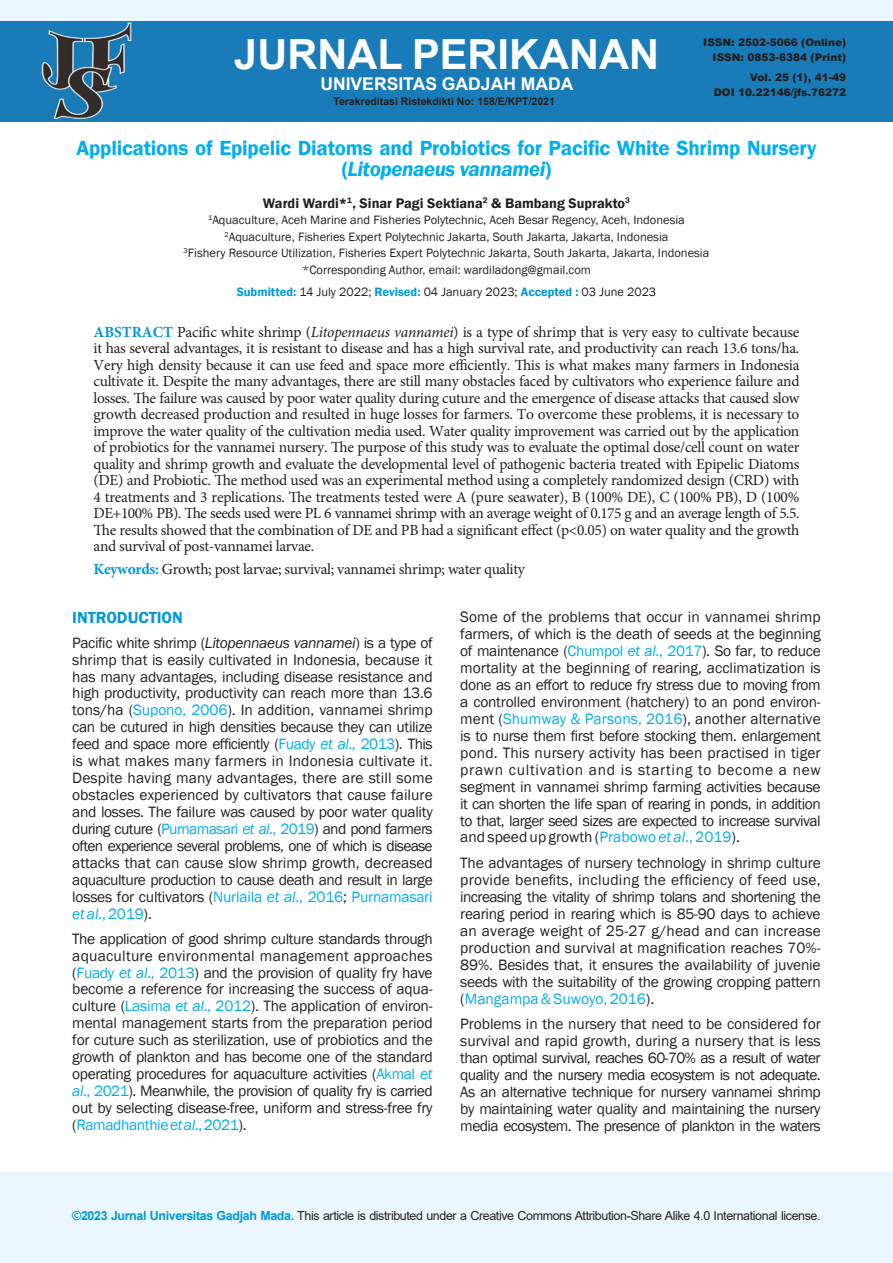
<style>
.page{position:relative;width:893px;height:1263px;background:#fff}
.page>*{position:absolute;margin:0;border:0;box-sizing:border-box;transform-origin:0 0}
.t1{font:700 41.55px "Arial";color:#fff}
.Judul_Indo{font:600 21px/21px "Franklin Gothic";letter-spacing:-.01em;color:#00aeef;text-align:center}
.t2{font:700 17.55px "Arial";color:#fff}
.BAB{font:600 16.5px "Franklin Gothic";color:#0097db}
.Isi{font:15.45px/17px "Franklin Gothic";letter-spacing:-.015em;color:#231f20;text-align:justify}
.Abstrak{font:15.45px/16.5px "Minion Pro";letter-spacing:-.02em;color:#231f20;text-align:justify}
.Isi-2{font:15.45px "Franklin Gothic";letter-spacing:-.035em;color:#231f20}
.Isi-3{font:15.45px/17px "Franklin Gothic";letter-spacing:.01em;color:#231f20}
.Isi-4{font:15.45px "Franklin Gothic";letter-spacing:.045em;color:#231f20}
.Isi-5{font:15.45px "Franklin Gothic";color:#00aeef}
.Penulis{font:600 14.25px "Franklin Gothic";color:#231f20}
.Corresponding{font:12.45px "Franklin Gothic";color:#231f20}
.t3{font:12.45px "Arial";letter-spacing:-.03em;color:#231f20}
.ISSN{font:900 10.5px "Arial";color:#231f20}
.t4{font:700 10.5px "Arial";color:#231f20}
.s1{font-style:italic}
.s2{font-weight:600;color:#0097db}
.s3{font-weight:700;color:#0097db}
.s4{color:#00aeef}
.s5{font-style:italic;color:#00aeef}
.s6{color:#231f20}
</style>
<div class="page">
<div style="left:0;top:0;width:893px;height:122px;background:#ebf7fe"></div>
<div style="left:0;top:21px;width:893px;height:101px;background:#197cb9"></div>
<img style="left:41px;top:22px;width:94px;height:97px">
<div style="left:0;top:1173px;width:893px;height:90px;background:#ebf7fe"></div>
<h1 class="t1" style="left:234px;top:25px;width:426px">JURNAL PERIKANAN</h1>
<p class="t2" style="left:320px;top:72px;width:255px">UNIVERSITAS GADJAH MADA</p>
<p class="t4" style="left:333px;top:94px;width:223px">Terakreditasi Ristekdikti No: 158/E/KPT/2021</p>
<p class="ISSN" style="left:703px;top:34px;width:144px">ISSN: 2502-5066 (Online)</p>
<p class="ISSN" style="left:713px;top:49px;width:135px">ISSN: 0853-6384 (Print)</p>
<p class="ISSN" style="left:750px;top:69px;width:98px">Vol. 25 (1), 41-49</p>
<p class="ISSN" style="left:714px;top:84px;width:134px">DOI 10.22146/jfs.76272</p>
<p class="Judul_Indo" style="left:77px;top:138px;width:741px">Applications of Epipelic Diatoms and Probiotics for Pacific White Shrimp Nursery (<span class="s1">Litopenaeus vannamei</span>)</p>
<p class="Penulis" style="left:263px;top:194px;width:369px">Wardi Wardi*<sup>1</sup>, Sinar Pagi Sektiana<sup>2</sup> &amp; Bambang Suprakto<sup>3</sup></p>
<p class="Corresponding" style="left:208px;top:212px;width:478px"><sup>1</sup>Aquaculture, Aceh Marine and Fisheries Polytechnic, Aceh Besar Regency, Aceh, Indonesia</p>
<p class="Corresponding" style="left:225px;top:229px;width:445px"><sup>2</sup>Aquaculture, Fisheries Expert Polytechnic Jakarta, South Jakarta, Jakarta, Indonesia</p>
<p class="Corresponding" style="left:184px;top:245px;width:527px"><sup>3</sup>Fishery Resource Utilization, Fisheries Expert Polytechnic Jakarta, South Jakarta, Jakarta, Indonesia</p>
<p class="Corresponding" style="left:302px;top:262px;width:290px">*Corresponding Author, email: wardiladong@gmail.com</p>
<p class="Corresponding" style="left:237px;top:284px;width:421px"><span class="s2">Submitted:</span> 14 July 2022; <span class="s2">Revised:</span> 04 January 2023; <span class="s2">Accepted :</span> 03 June 2023</p>
<p class="Abstrak" style="left:94px;top:323px;width:707px"><span class="s3">ABSTRACT</span> Pacific white shrimp (<span class="s1">Litopennaeus vannamei</span>) is a type of shrimp that is very easy to cultivate because it has several advantages, it is resistant to disease and has a high survival rate, and productivity can reach 13.6 tons/ha.<br>Very high density because it can use feed and space more efficiently. This is what makes many farmers in Indonesia cultivate it. Despite the many advantages, there are still many obstacles faced by cultivators who experience failure and losses. The failure was caused by poor water quality during cuture and the emergence of disease attacks that caused slow growth decreased production and resulted in huge losses for farmers. To overcome these problems, it is necessary to improve the water quality of the cultivation media used. Water quality improvement was carried out by the application of probiotics for the vannamei nursery. The purpose of this study was to evaluate the optimal dose/cell count on water quality and shrimp growth and evaluate the developmental level of pathogenic bacteria treated with Epipelic Diatoms (DE) and Probiotic. The method used was an experimental method using a completely randomized design (CRD) with 4 treatments and 3 replications. The treatments tested were A (pure seawater), B (100% DE), C (100% PB), D (100% DE+100% PB). The seeds used were PL 6 vannamei shrimp with an average weight of 0.175 g and an average length of 5.5.<br>The results showed that the combination of DE and PB had a significant effect (p&lt;0.05) on water quality and the growth and survival of post-vannamei larvae.</p>
<p class="Abstrak" style="left:94px;top:560px;width:433px"><span class="s3">Keywords:</span> Growth; post larvae; survival; vannamei shrimp; water quality</p>
<p class="BAB" style="left:72px;top:607px;width:112px">INTRODUCTION</p>
<p class="Isi" style="left:72px;top:634px;width:362px">Pacific white shrimp (<span class="s1">Litopennaeus vannamei</span>) is a type of</p>
<p class="Isi" style="left:72px;top:651px;width:362px">shrimp that is easily cultivated in Indonesia, because it</p>
<p class="Isi" style="left:72px;top:668px;width:362px">has many advantages, including disease resistance and</p>
<p class="Isi" style="left:72px;top:685px;width:362px">high productivity, productivity can reach more than 13.6 tons/ha (<span class="s4">Supono, 2006</span>). In addition, vannamei shrimp can be cutured in high densities because they can utilize</p>
<p class="Isi-3" style="left:72px;top:736px;width:362px">feed and space more efficiently (<span class="s4">Fuady</span> <span class="s5">et al</span><span class="s4">., 2013</span>). This is what makes many farmers in Indonesia cultivate it.</p>
<p class="Isi" style="left:72px;top:770px;width:362px">Despite having many advantages, there are still some obstacles experienced by cultivators that cause failure and losses. The failure was caused by poor water quality during cuture (<span class="s4">Purnamasari</span> <span class="s5">et al</span><span class="s4">., 2019</span>) and pond farmers often experience several problems, one of which is disease attacks that can cause slow shrimp growth, decreased aquaculture production to cause death and result in large losses for cultivators (<span class="s4">Nurlaila</span> <span class="s5">et al</span><span class="s4">., 2016</span>; <span class="s4">Purnamasari</span></p>
<p class="Isi-5" style="left:72px;top:904px;width:81px"><span class="s1">et al</span>., 2019<span class="s6">).</span></p>
<p class="Isi" style="left:72px;top:930px;width:362px">The application of good shrimp culture standards through aquaculture environmental management approaches (<span class="s4">Fuady</span> <span class="s5">et al</span><span class="s4">., 2013</span>) and the provision of quality fry have</p>
<p class="Isi" style="left:72px;top:981px;width:362px">become a reference for increasing the success of aqua-</p>
<p class="Isi" style="left:72px;top:998px;width:362px">culture (<span class="s4">Lasima</span> <span class="s5">et al</span><span class="s4">., 2012</span>). The application of environ&shy;mental management starts from the preparation period for cuture such as sterilization, use of probiotics and the growth of plankton and has become one of the standard operating procedures for aquaculture activities (<span class="s4">Akmal</span> <span class="s5">et al</span><span class="s4">., 2021</span>). Meanwhile, the provision of quality fry is carried out by selecting disease-free, uniform and stress-free fry (<span class="s4">Ramadhanthie</span> <span class="s5">et al</span><span class="s4">., 2021</span>).</p>
<p class="Isi" style="left:460px;top:609px;width:362px">Some of the problems that occur in vannamei shrimp farmers, of which is the death of seeds at the beginning</p>
<p class="Isi" style="left:460px;top:643px;width:362px">of maintenance (<span class="s4">Chumpol</span> <span class="s5">et al</span><span class="s4">., 2017</span>). So far, to reduce mortality at the beginning of rearing, acclimatization is</p>
<p class="Isi" style="left:460px;top:677px;width:362px">done as an effort to reduce fry stress due to moving from</p>
<p class="Isi" style="left:460px;top:694px;width:362px">a controlled environment (hatchery) to an pond environ&shy;ment (<span class="s4">Shumway &amp; Parsons, 2016</span>), another alternative is to nurse them first before stocking them. enlargement pond. This nursery activity has been practised in tiger</p>
<p class="Isi-4" style="left:460px;top:760px;width:362px">prawn cultivation and is starting to become a new</p>
<p class="Isi" style="left:460px;top:778px;width:362px">segment in vannamei shrimp farming activities because</p>
<p class="Isi-2" style="left:460px;top:794px;width:362px">it can shorten the life span of rearing in ponds, in addition</p>
<p class="Isi-2" style="left:460px;top:811px;width:362px">to that, larger seed sizes are expected to increase survival</p>
<p class="Isi" style="left:460px;top:829px;width:281px">and speed up growth (<span class="s4">Prabowo</span> <span class="s5">et al</span><span class="s4">., 2019</span>).</p>
<p class="Isi" style="left:460px;top:855px;width:362px">The advantages of nursery technology in shrimp culture provide benefits, including the efficiency of feed use, increasing the vitality of shrimp tolans and shortening the rearing period in rearing which is 85-90 days to achieve an average weight of 25-27 g/head and can increase production and survival at magnification reaches 70%-</p>
<p class="Isi" style="left:460px;top:956px;width:362px">89%. Besides that, it ensures the availability of juvenie seeds with the suitability of the growing cropping pattern (<span class="s4">Mangampa &amp; Suwoyo, 2016</span>).</p>
<p class="Isi" style="left:460px;top:1016px;width:362px">Problems in the nursery that need to be considered for</p>
<p class="Isi" style="left:460px;top:1033px;width:362px">survival and rapid growth, during a nursery that is less than optimal survival, reaches 60-70% as a result of water quality and the nursery media ecosystem is not adequate.<br>As an alternative technique for nursery vannamei shrimp</p>
<p class="Isi" style="left:460px;top:1100px;width:362px">by maintaining water quality and maintaining the nursery media ecosystem. The presence of plankton in the waters</p>
<p class="t3" style="left:72px;top:1207px;width:750px"><span class="s3">©2023 Jurnal Universitas Gadjah Mada.</span> This article is distributed under a Creative Commons Attribution-Share Alike 4.0 International license.</p>
</div>
